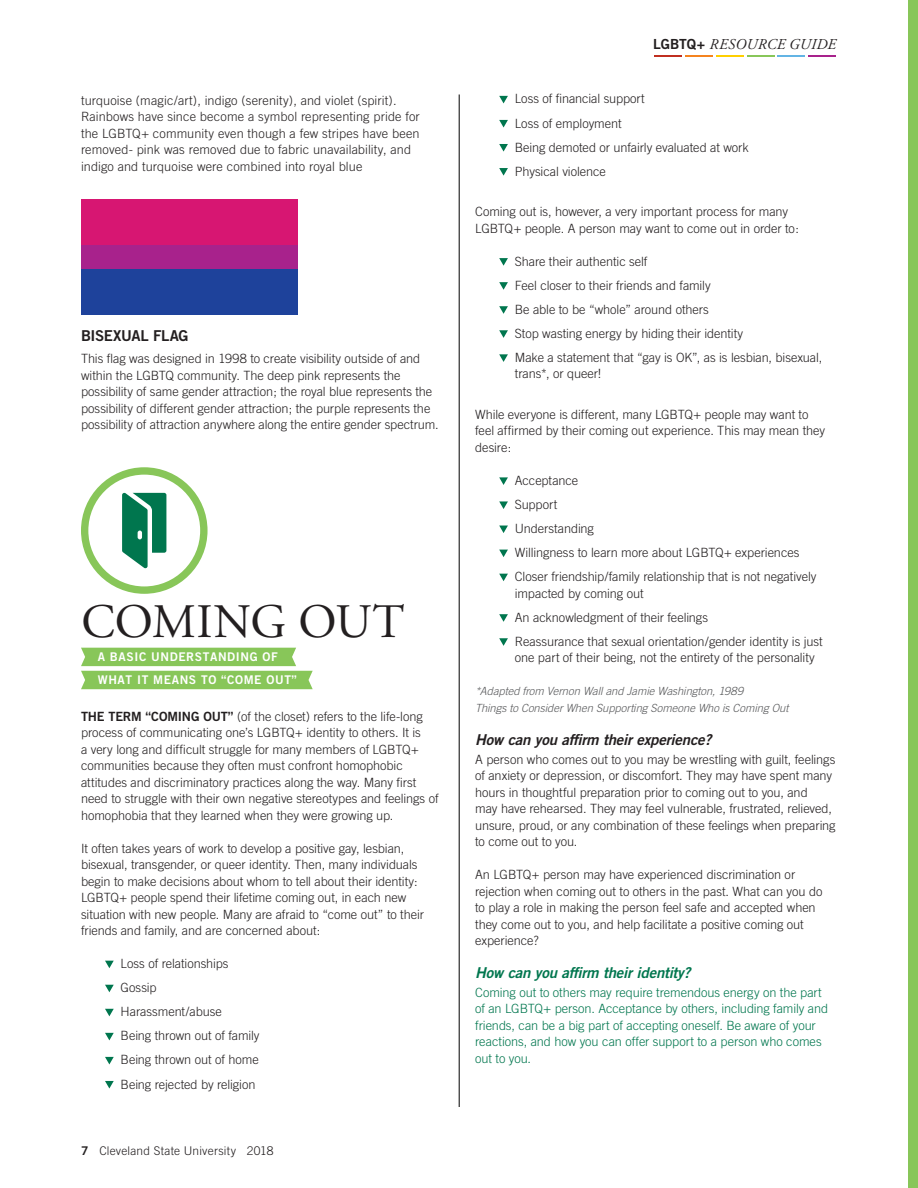
<style>
.page{position:relative;width:918px;height:1188px;background:#fff}
.page>*{position:absolute;margin:0;border:0;box-sizing:border-box;transform-origin:0 0}
.Headline_Garamond{font:48px "Adobe Garamond Pro";letter-spacing:.005em;color:#231f20}
.Body_Copy{font:italic 15px "Trade Gothic Bold Two";letter-spacing:-.015em;color:#231f20}
.Body_Copy-2{font:italic 15px "Trade Gothic Bold Two";letter-spacing:-.015em;color:#00764e}
.t1{font:italic 15px "Adobe Garamond Pro";letter-spacing:.02em;color:#231f20}
.Body_Copy-3{font:15px "Trade Gothic Bold Two";letter-spacing:-.02em;color:#231f20}
.Body_Copy-4{font:300 12.75px/16.5px "Trade Gothic";letter-spacing:-.005em;color:#231f20}
.Body_Copy-5{font:300 12.75px/16.5px "Trade Gothic";letter-spacing:-.005em;color:#00764e}
.Label_Banner{font:12px "Trade Gothic Bold Two";letter-spacing:.05em;color:#fff}
.t2{font:300 12px "Trade Gothic";letter-spacing:.015em;color:#231f20}
.Body_Copy-6{font:italic 300 11.25px "Trade Gothic";letter-spacing:-.005em;color:#58595b}
.s1{font-family:"Trade Gothic Bold Two";font-weight:400}
.s2{font-family:"Trade Gothic Bold Two";font-style:normal;font-size:13.95px}
</style>
<div class="page">
<div style="left:908px;top:0;width:10px;height:1188px;background:#88c659"></div>
<hr style="left:459px;top:94px;width:1px;height:1013px;background:#000">
<hr style="left:655px;top:55px;width:27px;height:2px;background:#c02f20">
<hr style="left:685px;top:55px;width:28px;height:2px;background:#f5831f">
<hr style="left:716px;top:55px;width:28px;height:2px;background:#ffcf00">
<hr style="left:747px;top:55px;width:27px;height:2px;background:#88c659">
<hr style="left:777px;top:55px;width:28px;height:2px;background:#63b4e4">
<hr style="left:808px;top:55px;width:28px;height:2px;background:#a8228c">
<svg style="left:81px;top:648px;width:232px;height:41px;background:#9bcf73"></svg>
<div style="left:81px;top:467px;width:127px;height:127px;border:7px solid #88c659;border-radius:50%"></div>
<svg style="left:122px;top:492px;width:44px;height:77px"></svg>
<div style="left:81px;top:199px;width:217px;height:46px;background:#d71672"></div>
<div style="left:81px;top:269px;width:217px;height:46px;background:#1e429b"></div>
<div style="left:81px;top:245px;width:217px;height:24px;background:#a8228c"></div>
<svg style="left:105px;top:961px;width:9px;height:7px"></svg>
<svg style="left:105px;top:985px;width:9px;height:7px"></svg>
<svg style="left:105px;top:1009px;width:9px;height:7px"></svg>
<svg style="left:105px;top:1033px;width:9px;height:7px"></svg>
<svg style="left:105px;top:1057px;width:9px;height:7px"></svg>
<svg style="left:105px;top:1081px;width:9px;height:8px"></svg>
<svg style="left:499px;top:96px;width:9px;height:7px"></svg>
<svg style="left:499px;top:120px;width:9px;height:8px"></svg>
<svg style="left:499px;top:144px;width:9px;height:8px"></svg>
<svg style="left:499px;top:168px;width:9px;height:8px"></svg>
<svg style="left:499px;top:258px;width:9px;height:8px"></svg>
<svg style="left:499px;top:282px;width:9px;height:8px"></svg>
<svg style="left:499px;top:306px;width:9px;height:8px"></svg>
<svg style="left:499px;top:330px;width:9px;height:8px"></svg>
<svg style="left:499px;top:354px;width:9px;height:8px"></svg>
<svg style="left:499px;top:477px;width:9px;height:8px"></svg>
<svg style="left:499px;top:501px;width:9px;height:8px"></svg>
<svg style="left:499px;top:526px;width:9px;height:7px"></svg>
<svg style="left:499px;top:550px;width:9px;height:7px"></svg>
<svg style="left:499px;top:574px;width:9px;height:7px"></svg>
<svg style="left:499px;top:614px;width:9px;height:8px"></svg>
<svg style="left:499px;top:638px;width:9px;height:8px"></svg>
<p class="Body_Copy-4" style="left:81px;top:92px;width:340px">turquoise (magic/art), indigo (serenity), and violet (spirit).<br>Rainbows have since become a symbol representing pride for the LGBTQ+ community even though a few stripes have been removed- pink was removed due to fabric unavailability, and indigo and turquoise were combined into royal blue</p>
<p class="Body_Copy-3" style="left:81px;top:327px;width:109px">BISEXUAL FLAG</p>
<p class="Body_Copy-4" style="left:81px;top:350px;width:359px">This flag was designed in 1998 to create visibility outside of and within the LGBTQ community. The deep pink represents the possibility of same gender attraction; the royal blue represents the possibility of different gender attraction; the purple represents the possibility of attraction anywhere along the entire gender spectrum.</p>
<p class="Headline_Garamond" style="left:81px;top:593px;width:325px">COMING OUT</p>
<p class="Label_Banner" style="left:98px;top:649px;width:182px">A BASIC UNDERSTANDING OF</p>
<p class="Label_Banner" style="left:98px;top:673px;width:201px">WHAT IT MEANS TO “COME OUT”</p>
<p class="Body_Copy-4" style="left:81px;top:708px;width:359px"><span class="s1">THE TERM “COMING OUT”</span> (of the closet) refers to the life-long process of communicating one’s LGBTQ+ identity to others. It is<br>a very long and difficult struggle for many members of LGBTQ+ communities because they often must confront homophobic attitudes and discriminatory practices along the way. Many first need to struggle with their own negative stereotypes and feelings of homophobia that they learned when they were growing up.</p>
<p class="Body_Copy-4" style="left:81px;top:840px;width:345px">It often takes years of work to develop a positive gay, lesbian, bisexual, transgender, or queer identity. Then, many individuals begin to make decisions about whom to tell about their identity:<br>LGBTQ+ people spend their lifetime coming out, in each new situation with new people. Many are afraid to “come out” to their friends and family, and are concerned about:</p>
<p class="Body_Copy-4" style="left:121px;top:955px;width:109px">Loss of relationships</p>
<p class="Body_Copy-4" style="left:121px;top:979px;width:37px">Gossip</p>
<p class="Body_Copy-4" style="left:121px;top:1003px;width:103px">Harassment/abuse</p>
<p class="Body_Copy-4" style="left:121px;top:1027px;width:140px">Being thrown out of family</p>
<p class="Body_Copy-4" style="left:121px;top:1052px;width:140px">Being thrown out of home</p>
<p class="Body_Copy-4" style="left:121px;top:1076px;width:136px">Being rejected by religion</p>
<p class="t2" style="left:81px;top:1144px;width:194px"><span class="s1">7</span> Cleveland State University 2018</p>
<p class="t1" style="left:653px;top:35px;width:184px"><span class="s2">LGBTQ+</span> RESOURCE GUIDE</p>
<p class="Body_Copy-4" style="left:515px;top:90px;width:131px">Loss of financial support</p>
<p class="Body_Copy-4" style="left:515px;top:115px;width:108px">Loss of employment</p>
<p class="Body_Copy-4" style="left:515px;top:139px;width:236px">Being demoted or unfairly evaluated at work</p>
<p class="Body_Copy-4" style="left:515px;top:163px;width:93px">Physical violence</p>
<p class="Body_Copy-4" style="left:475px;top:203px;width:325px">Coming out is, however, a very important process for many<br>LGBTQ+ people. A person may want to come out in order to:</p>
<p class="Body_Copy-4" style="left:515px;top:253px;width:134px">Share their authentic self</p>
<p class="Body_Copy-4" style="left:515px;top:277px;width:197px">Feel closer to their friends and family</p>
<p class="Body_Copy-4" style="left:515px;top:301px;width:196px">Be able to be “whole” around others</p>
<p class="Body_Copy-4" style="left:515px;top:325px;width:230px">Stop wasting energy by hiding their identity</p>
<p class="Body_Copy-4" style="left:515px;top:349px;width:309px">Make a statement that “gay is OK”, as is lesbian, bisexual, trans*, or queer!</p>
<p class="Body_Copy-4" style="left:475px;top:406px;width:351px">While everyone is different, many LGBTQ+ people may want to feel affirmed by their coming out experience. This may mean they desire:</p>
<p class="Body_Copy-4" style="left:515px;top:472px;width:65px">Acceptance</p>
<p class="Body_Copy-4" style="left:515px;top:496px;width:44px">Support</p>
<p class="Body_Copy-4" style="left:515px;top:520px;width:81px">Understanding</p>
<p class="Body_Copy-4" style="left:515px;top:544px;width:286px">Willingness to learn more about LGBTQ+ experiences</p>
<p class="Body_Copy-4" style="left:515px;top:568px;width:303px">Closer friendship/family relationship that is not negatively impacted by coming out</p>
<p class="Body_Copy-4" style="left:515px;top:609px;width:195px">An acknowledgment of their feelings</p>
<p class="Body_Copy-4" style="left:515px;top:633px;width:309px">Reassurance that sexual orientation/gender identity is just one part of their being, not the entirety of the personality</p>
<p class="Body_Copy-6" style="left:475px;top:685px;width:270px">*Adapted from Vernon Wall and Jamie Washington, 1989</p>
<p class="Body_Copy-6" style="left:475px;top:701px;width:315px">Things to Consider When Supporting Someone Who is Coming Out</p>
<p class="Body_Copy" style="left:475px;top:730px;width:238px">How can you affirm their experience?</p>
<p class="Body_Copy-4" style="left:475px;top:751px;width:362px">A person who comes out to you may be wrestling with guilt, feelings of anxiety or depression, or discomfort. They may have spent many hours in thoughtful preparation prior to coming out to you, and<br>may have rehearsed. They may feel vulnerable, frustrated, relieved, unsure, proud, or any combination of these feelings when preparing to come out to you.</p>
<p class="Body_Copy-4" style="left:475px;top:866px;width:349px">An LGBTQ+ person may have experienced discrimination or rejection when coming out to others in the past. What can you do to play a role in making the person feel safe and accepted when they come out to you, and help facilitate a positive coming out experience?</p>
<p class="Body_Copy-2" style="left:475px;top:963px;width:217px">How can you affirm their identity?</p>
<p class="Body_Copy-5" style="left:475px;top:984px;width:354px">Coming out to others may require tremendous energy on the part of an LGBTQ+ person. Acceptance by others, including family and friends, can be a big part of accepting oneself. Be aware of your reactions, and how you can offer support to a person who comes out to you.</p>
</div>
